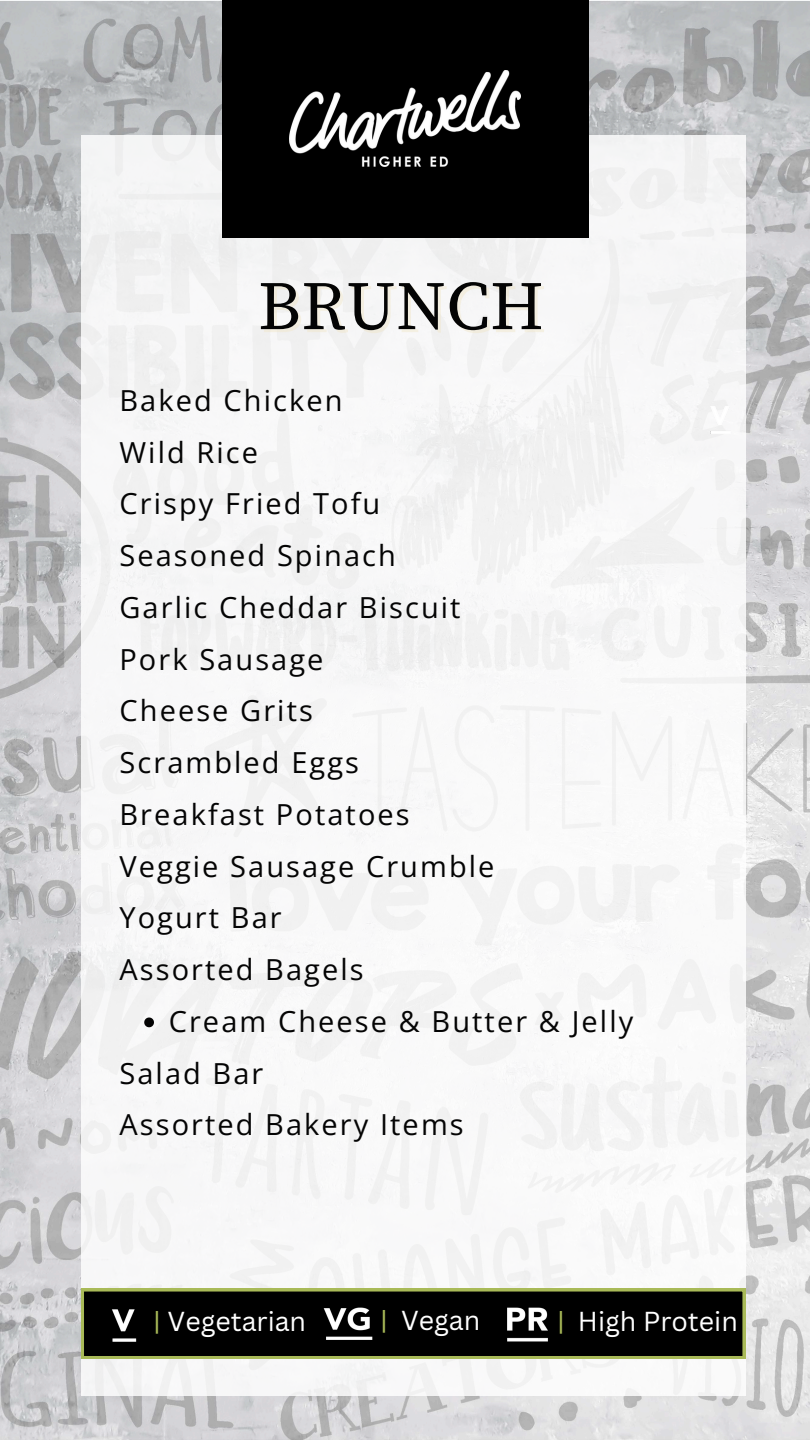
<style>
.page{position:relative;width:810px;height:1440px;background:#fff}
.page>*{position:absolute;margin:0;border:0;box-sizing:border-box;transform-origin:0 0}
.t1{font:68.8px "Source Serif Pro";color:#040404}
.t2{font:29px "Open Sans";letter-spacing:.07em;color:#040404}
.t3{font:26.7px "Canva Sans";color:#fff}
.s1{color:#a9ba58}
</style>
<div class="page">
<img style="left:0;top:0;width:810px;height:1440px">
<div style="left:81px;top:135px;width:664px;height:1261px;background:#f7f7f8"></div>
<div style="left:222px;top:0;width:366px;height:237px;background:#000"></div>
<img style="left:289px;top:70px;width:231px;height:97px">
<img style="left:696px;top:406px;width:49px;height:28px">
<svg style="left:81px;top:1289px;width:664px;height:70px;background:#111309"></svg>
<img style="left:94px;top:1301px;width:59px;height:47px">
<img style="left:496px;top:1299px;width:61px;height:50px">
<img style="left:319px;top:1300px;width:58px;height:47px">
<svg style="left:144px;top:1018px;width:10px;height:9px"></svg>
<h1 class="t1" style="left:258px;top:258px;width:288px">BRUNCH</h1>
<p class="t2" style="left:119px;top:380px;width:225px">Baked Chicken</p>
<p class="t2" style="left:119px;top:432px;width:140px">Wild Rice</p>
<p class="t2" style="left:119px;top:483px;width:262px">Crispy Fried Tofu</p>
<p class="t2" style="left:119px;top:535px;width:278px">Seasoned Spinach</p>
<p class="t2" style="left:119px;top:587px;width:343px">Garlic Cheddar Biscuit</p>
<p class="t2" style="left:119px;top:639px;width:206px">Pork Sausage</p>
<p class="t2" style="left:119px;top:690px;width:195px">Cheese Grits</p>
<p class="t2" style="left:119px;top:742px;width:241px">Scrambled Eggs</p>
<p class="t2" style="left:119px;top:794px;width:292px">Breakfast Potatoes</p>
<p class="t2" style="left:119px;top:846px;width:377px">Veggie Sausage Crumble</p>
<p class="t2" style="left:119px;top:897px;width:164px">Yogurt Bar</p>
<p class="t2" style="left:119px;top:949px;width:246px">Assorted Bagels</p>
<p class="t2" style="left:169px;top:1001px;width:466px">Cream Cheese &amp; Butter &amp; Jelly</p>
<p class="t2" style="left:119px;top:1053px;width:145px">Salad Bar</p>
<p class="t2" style="left:119px;top:1104px;width:346px">Assorted Bakery Items</p>
<p class="t3" style="left:153px;top:1302px;width:154px"><span class="s1">|</span> Vegetarian</p>
<p class="t3" style="left:380px;top:1301px;width:102px"><span class="s1">|</span> Vegan</p>
<p class="t3" style="left:557px;top:1302px;width:182px"><span class="s1">|</span> High Protein</p>
</div>
